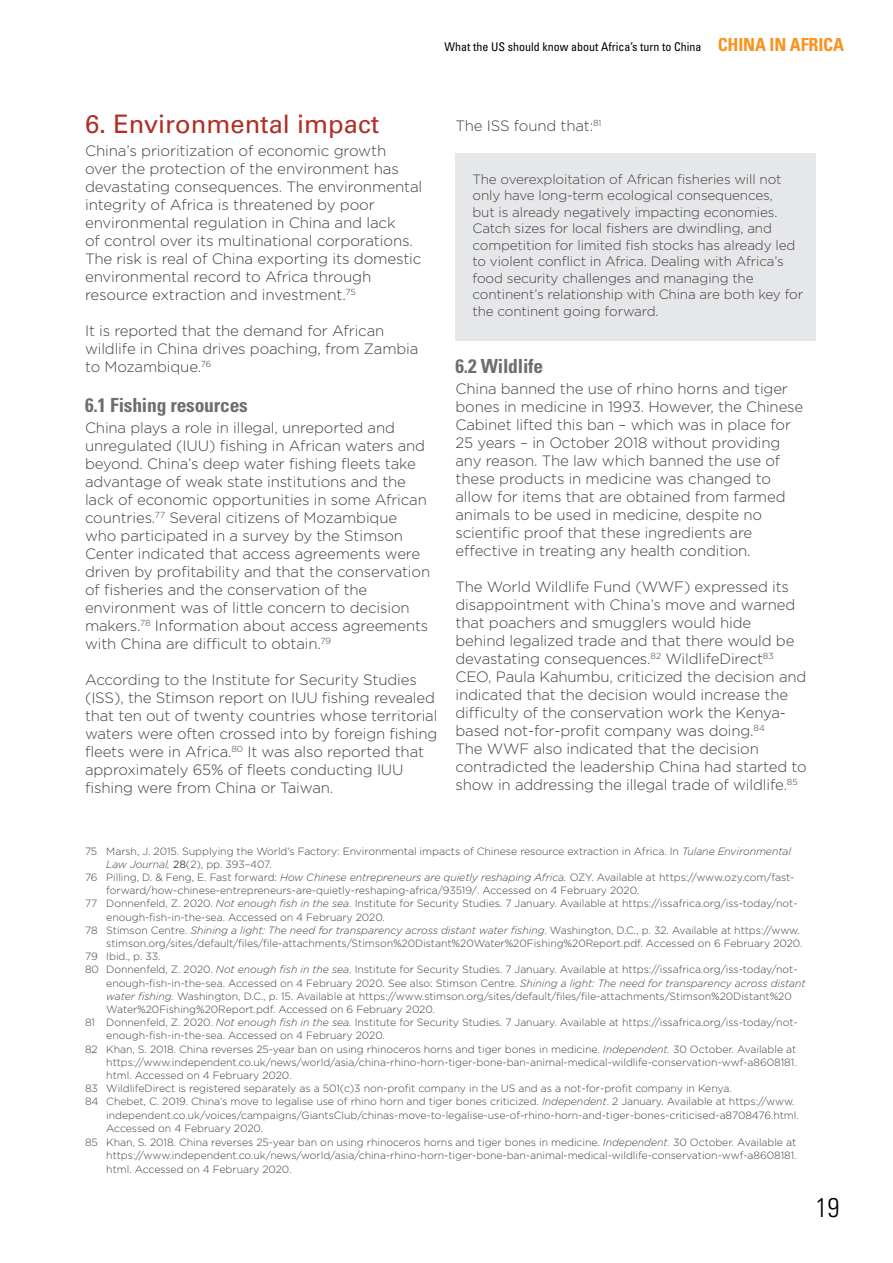
<style>
.page{position:relative;width:893px;height:1263px;background:#fff}
.page>*{position:absolute;margin:0;border:0;box-sizing:border-box;transform-origin:0 0}
.t1{font:300 condensed 27px "Univers LT Std";color:#000}
.t2{font:25.5px "Univers LT Std";color:#b12e24}
.t3{font:700 condensed 19.5px "Univers LT Std";letter-spacing:-.01em;color:#6d6e71}
.t4{font:300 15px/18px "Gotham";letter-spacing:-.01em;color:#414042}
.t5{font:300 13.5px/16.5px "Gotham";letter-spacing:-.01em;color:#414042}
.t6{font:condensed 12px "Univers LT Std";color:#000}
.t7{font:300 10.5px "Gotham";letter-spacing:-.005em;color:#414042}
.s1{font-weight:700;font-size:18px;color:#f89420}
.s2{font-style:italic}
.s3{font-weight:400}
</style>
<div class="page">
<div style="left:455px;top:153px;width:361px;height:188px;background:#e6e7e8"></div>
<p class="t6" style="left:444px;top:39px;width:401px">What the US should know about Africa’s turn to China <span class="s1">CHINA IN AFRICA</span></p>
<h2 class="t2" style="left:85px;top:109px;width:296px">6. Environmental impact</h2>
<p class="t4" style="left:85px;top:141px;width:339px">China’s prioritization of economic growth<br>over the protection of the environment has devastating consequences. The environmental integrity of Africa is threatened by poor environmental regulation in China and lack<br>of control over its multinational corporations.<br>The risk is real of China exporting its domestic environmental record to Africa through resource extraction and investment.<sup>75</sup></p>
<h3 class="t4" style="left:85px;top:321px;width:335px">It is reported that the demand for African wildlife in China drives poaching, from Zambia to Mozambique.<sup>76</sup></h3>
<h3 class="t3" style="left:85px;top:393px;width:164px">6.1 Fishing resources</h3>
<p class="t4" style="left:85px;top:418px;width:347px">China plays a role in illegal, unreported and unregulated (IUU) fishing in African waters and beyond. China’s deep water fishing fleets take advantage of weak state institutions and the lack of economic opportunities in some African countries.<sup>77</sup> Several citizens of Mozambique who participated in a survey by the Stimson Center indicated that access agreements were driven by profitability and that the conservation of fisheries and the conservation of the environment was of little concern to decision makers.<sup>78</sup> Information about access agreements with China are difficult to obtain.<sup>79</sup></p>
<p class="t4" style="left:85px;top:670px;width:354px">According to the Institute for Security Studies (ISS), the Stimson report on IUU fishing revealed that ten out of twenty countries whose territorial waters were often crossed into by foreign fishing fleets were in Africa.<sup>80</sup> It was also reported that approximately 65% of fleets conducting IUU fishing were from China or Taiwan.</p>
<h3 class="t4" style="left:455px;top:116px;width:148px">The ISS found that:<sup>81</sup></h3>
<p class="t5" style="left:472px;top:170px;width:332px">The overexploitation of African fisheries will not only have long-term ecological consequences,<br>but is already negatively impacting economies.<br>Catch sizes for local fishers are dwindling, and competition for limited fish stocks has already led to violent conflict in Africa. Dealing with Africa’s food security challenges and managing the continent’s relationship with China are both key for the continent going forward.</p>
<h3 class="t3" style="left:455px;top:354px;width:89px">6.2 Wildlife</h3>
<p class="t4" style="left:455px;top:379px;width:349px">China banned the use of rhino horns and tiger bones in medicine in 1993. However, the Chinese Cabinet lifted this ban – which was in place for 25 years – in October 2018 without providing any reason. The law which banned the use of these products in medicine was changed to allow for items that are obtained from farmed animals to be used in medicine, despite no scientific proof that these ingredients are effective in treating any health condition.</p>
<p class="t4" style="left:455px;top:577px;width:353px">The World Wildlife Fund (WWF) expressed its disappointment with China’s move and warned that poachers and smugglers would hide<br>behind legalized trade and that there would be devastating consequences.<sup>82</sup> WildlifeDirect<sup>83<br></sup>CEO, Paula Kahumbu, criticized the decision and indicated that the decision would increase the difficulty of the conservation work the Kenya&shy;based not-for-profit company was doing.<sup>84<br></sup>The WWF also indicated that the decision contradicted the leadership China had started to show in addressing the illegal trade of wildlife.<sup>85</sup></p>
<p class="t7" style="left:85px;top:844px;width:707px">75 Marsh, J. 2015. Supplying the World’s Factory: Environmental impacts of Chinese resource extraction in Africa. In <span class="s2">Tulane Environmental</span></p>
<p class="t7" style="left:106px;top:857px;width:167px"><span class="s2">Law Journal,</span> <span class="s3">28</span>(2), pp. 393–407.</p>
<p class="t7" style="left:85px;top:871px;width:711px">76 Pilling, D. &amp; Feng, E. Fast forward: <span class="s2">How Chinese entrepreneurs are quietly reshaping Africa.</span> OZY. Available at https://www.ozy.com/fast-</p>
<p class="t7" style="left:106px;top:884px;width:534px">forward/how-chinese-entrepreneurs-are-quietly-reshaping-africa/93519/. Accessed on 4 February 2020.</p>
<p class="t7" style="left:85px;top:897px;width:714px">77 Donnenfeld, Z. 2020. <span class="s2">Not enough fish in the sea</span>. Institute for Security Studies. 7 January. Available at https://issafrica.org/iss-today/not-</p>
<p class="t7" style="left:106px;top:910px;width:280px">enough-fish-in-the-sea. Accessed on 4 February 2020.</p>
<p class="t7" style="left:85px;top:923px;width:716px">78 Stimson Centre. <span class="s2">Shining a light: The need for transparency across distant water fishing</span>. Washington, D.C., p. 32. Available at https://www.</p>
<p class="t7" style="left:106px;top:937px;width:698px">stimson.org/sites/default/files/file-attachments/Stimson%20Distant%20Water%20Fishing%20Report.pdf. Accessed on 6 February 2020.</p>
<p class="t7" style="left:85px;top:950px;width:77px">79 Ibid., p. 33.</p>
<p class="t7" style="left:85px;top:963px;width:714px">80 Donnenfeld, Z. 2020. <span class="s2">Not enough fish in the sea</span>. Institute for Security Studies. 7 January. Available at https://issafrica.org/iss-today/not-</p>
<p class="t7" style="left:106px;top:976px;width:701px">enough-fish-in-the-sea. Accessed on 4 February 2020. See also: Stimson Centre. <span class="s2">Shining a light: The need for transparency across distant</span></p>
<p class="t7" style="left:106px;top:989px;width:687px"><span class="s2">water fishing.</span> Washington, D.C., p. 15. Available at https://www.stimson.org/sites/default/files/file-attachments/Stimson%20Distant%20</p>
<p class="t7" style="left:106px;top:1003px;width:330px">Water%20Fishing%20Report.pdf. Accessed on 6 February 2020.</p>
<p class="t7" style="left:85px;top:1016px;width:714px">81 Donnenfeld, Z. 2020. <span class="s2">Not enough fish in the sea.</span> Institute for Security Studies. 7 January. Available at https://issafrica.org/iss-today/not-</p>
<p class="t7" style="left:106px;top:1029px;width:280px">enough-fish-in-the-sea. Accessed on 4 February 2020.</p>
<p class="t7" style="left:85px;top:1042px;width:713px">82 Khan, S. 2018. China reverses 25-year ban on using rhinoceros horns and tiger bones in medicine. <span class="s2">Independent.</span> 30 October. Available at</p>
<p class="t7" style="left:106px;top:1055px;width:692px">https://www.independent.co.uk/news/world/asia/china-rhino-horn-tiger-bone-ban-animal-medical-wildlife-conservation-wwf-a8608181.</p>
<p class="t7" style="left:106px;top:1069px;width:187px">html. Accessed on 4 February 2020.</p>
<p class="t7" style="left:85px;top:1082px;width:648px">83 WildlifeDirect is registered separately as a 501(c)3 non-profit company in the US and as a not-for-profit company in Kenya.</p>
<p class="t7" style="left:85px;top:1095px;width:711px">84 Chebet, C. 2019. China’s move to legalise use of rhino horn and tiger bones criticized. <span class="s2">Independent</span>. 2 January. Available at https://www.</p>
<p class="t7" style="left:106px;top:1108px;width:694px">independent.co.uk/voices/campaigns/GiantsClub/chinas-move-to-legalise-use-of-rhino-horn-and-tiger-bones-criticised-a8708476.html.</p>
<p class="t7" style="left:106px;top:1122px;width:158px">Accessed on 4 February 2020.</p>
<p class="t7" style="left:85px;top:1135px;width:713px">85 Khan, S. 2018. China reverses 25-year ban on using rhinoceros horns and tiger bones in medicine. <span class="s2">Independent</span>. 30 October. Available at</p>
<p class="t7" style="left:106px;top:1149px;width:692px">https://www.independent.co.uk/news/world/asia/china-rhino-horn-tiger-bone-ban-animal-medical-wildlife-conservation-wwf-a8608181.</p>
<p class="t7" style="left:106px;top:1162px;width:187px">html. Accessed on 4 February 2020.</p>
<h1 class="t1" style="left:816px;top:1191px;width:25px">19</h1>
</div>
